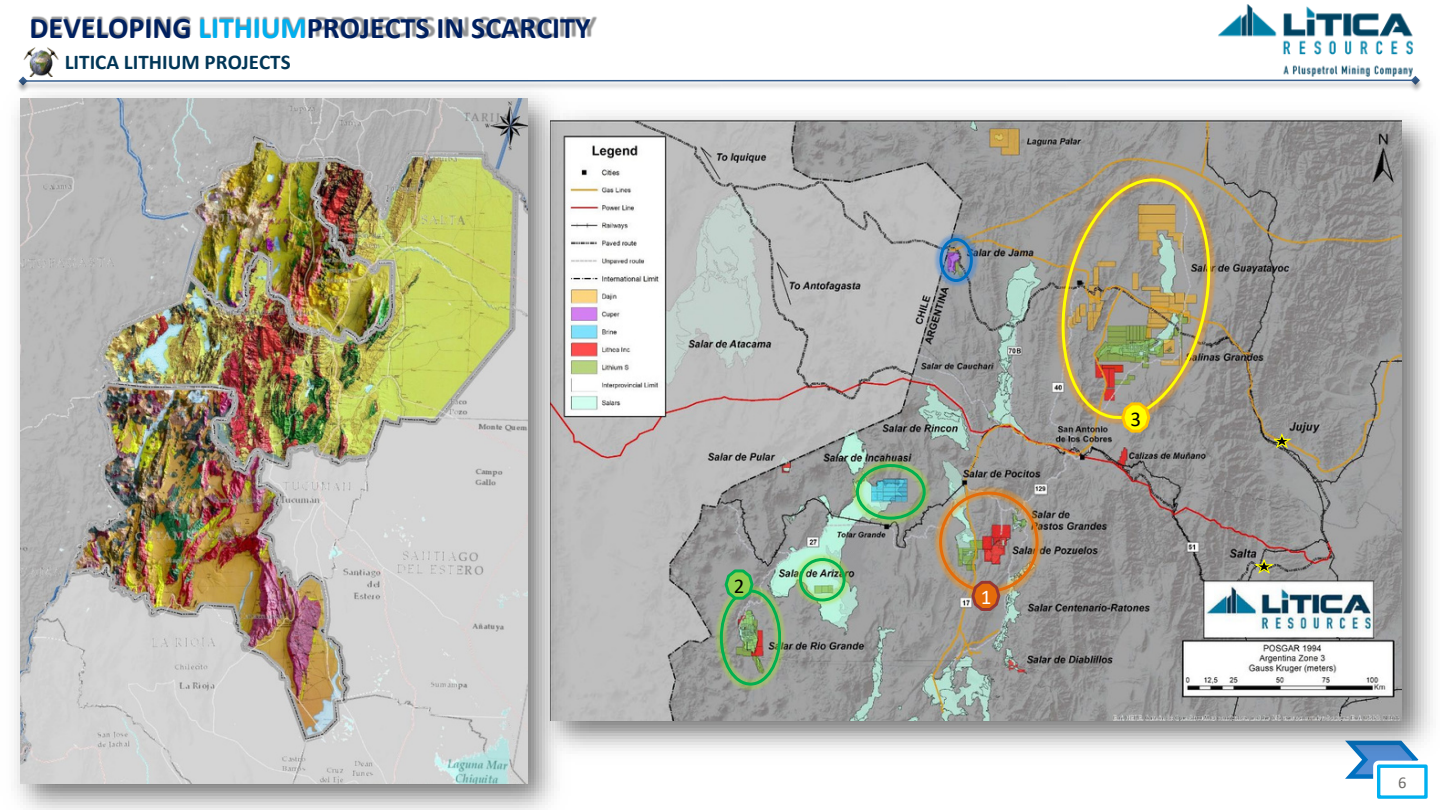
<style>
.page{position:relative;width:1440px;height:810px;background:#fff}
.page>*{position:absolute;margin:0;border:0;box-sizing:border-box;transform-origin:0 0}
.t1{font:700 30px "Calibri";color:#002060}
.t2{font:700 21px "Calibri";color:#003657}
.t3{font:21px "Calibri";color:#000}
.t4{font:21px "Calibri";color:#fff}
.t5{font:16.5px "Calibri";color:#6f6d6a}
.s1{color:#00b0f0}
</style>
<div class="page">
<svg style="left:1345px;top:768px;width:28px;height:11px"></svg>
<div style="left:1377px;top:764px;width:51px;height:35px;border:3px solid #00b0f0"></div>
<div style="left:1378px;top:766px;width:48px;height:31px;border:1px solid #00b0f0"></div>
<img style="left:573px;top:79px;width:849px;height:12px">
<img style="left:1218px;top:4px;width:201px;height:75px">
<img style="left:573px;top:116px;width:860px;height:652px">
<img style="left:573px;top:120px;width:829px;height:600px">
<svg style="left:1255px;top:557px;width:21px;height:18px"></svg>
<svg style="left:1273px;top:432px;width:21px;height:18px"></svg>
<img style="left:931px;top:484px;width:115px;height:117px">
<img style="left:848px;top:456px;width:86px;height:71px">
<img style="left:856px;top:464px;width:70px;height:56px">
<img style="left:712px;top:582px;width:77px;height:111px">
<img style="left:791px;top:550px;width:62px;height:59px">
<svg style="left:799px;top:558px;width:47px;height:44px;background:#84ca92"></svg>
<img style="left:932px;top:230px;width:49px;height:60px">
<img style="left:720px;top:568px;width:61px;height:118px">
<svg style="left:939px;top:238px;width:33px;height:44px"></svg>
<img style="left:939px;top:492px;width:99px;height:120px">
<img style="left:1052px;top:171px;width:168px;height:263px">
<img style="left:14px;top:76px;width:559px;height:734px">
<img style="left:20px;top:99px;width:508px;height:685px">
<img style="left:29px;top:63px;width:24px;height:13px">
<img style="left:23px;top:16px;width:156px;height:47px">
<img style="left:179px;top:16px;width:418px;height:22px">
<p class="t1" style="left:30px;top:15px;width:563px">DEVELOPING <span class="s1">LITHIUM</span>PROJECTS IN SCARCITY</p>
<p class="t2" style="left:65px;top:53px;width:227px">LITICA LITHIUM PROJECTS</p>
<p class="t3" style="left:734px;top:577px;width:12px">2</p>
<p class="t4" style="left:981px;top:588px;width:12px">1</p>
<p class="t3" style="left:1131px;top:410px;width:12px">3</p>
<p class="t5" style="left:1398px;top:776px;width:10px">6</p>
</div>
